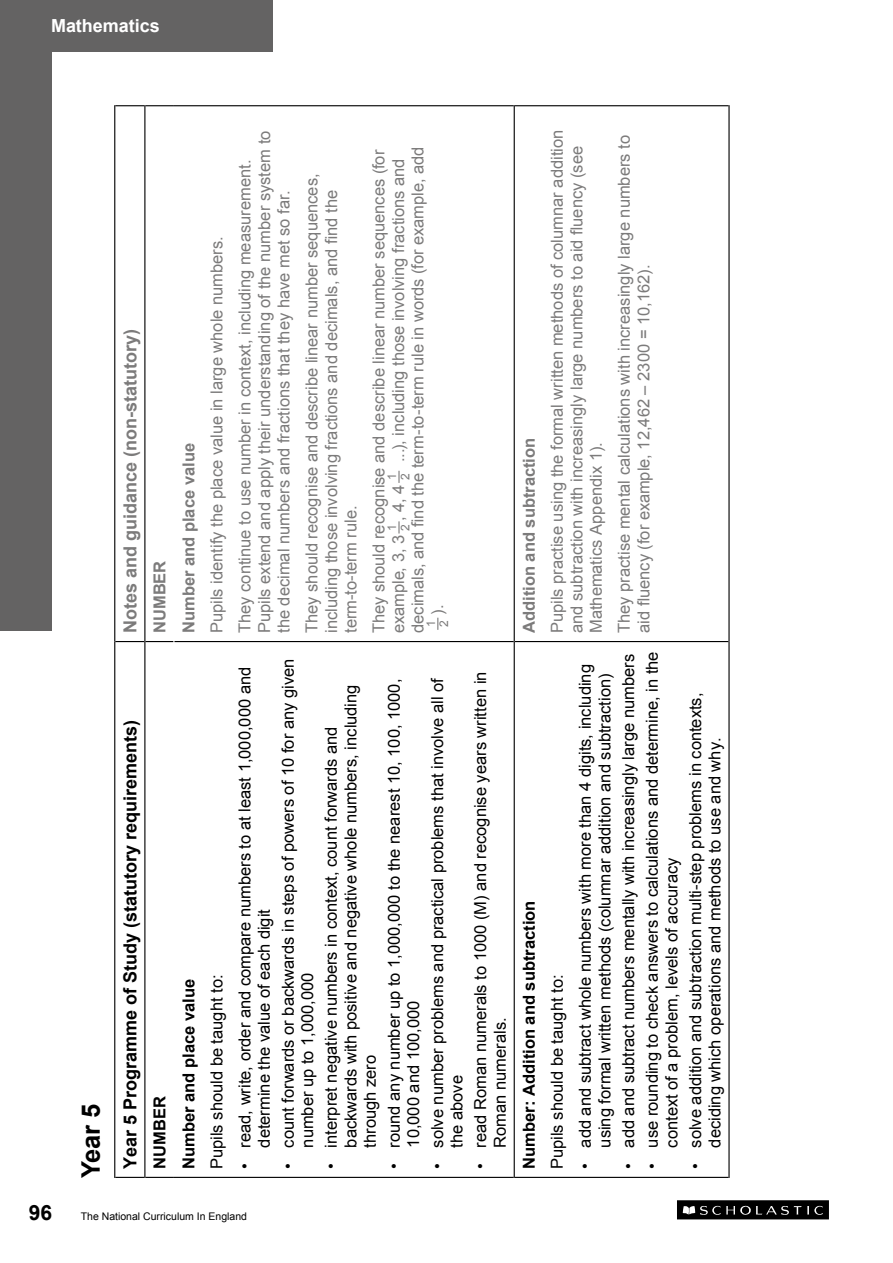
<style>
.page{position:relative;width:893px;height:1263px;background:#fff}
.page>*{position:absolute;margin:0;border:0;box-sizing:border-box;transform-origin:0 0}
.t1{font:700 25.5px "Arial";color:#000}
.t2{font:700 21px "Arial";color:#000}
.t3{font:700 18px "Arial";color:#000}
.t4{font:700 18px "Arial";color:#7c7b7b}
.t5{font:700 18px "Arial";color:#fff}
.t6{font:16.5px/19.5px "Arial";color:#000}
.t7{font:16.5px/19.5px "Arial";color:#7c7b7b}
.t8{font:700 16.5px "Arial";color:#000}
.t9{font:700 16.5px "Arial";color:#7c7b7b}
.t10{font:12px/13.2px "Arial";color:#7c7b7b}
.t11{font:10.5px "Arial";color:#000}
</style>
<div class="page">
<div style="left:677px;top:1200px;width:152px;height:19px;background:#000"></div>
<svg style="left:683px;top:1205px;width:140px;height:10px"></svg>
<div style="left:0;top:0;width:51px;height:631px;background:#646363"></div>
<div style="left:0;top:0;width:272px;height:51px;background:#646363"></div>
<hr style="left:114px;top:641px;width:1px;height:537px;background:#000">
<hr style="left:114px;top:105px;width:1px;height:536px;background:#000">
<hr style="left:144px;top:641px;width:1px;height:537px;background:#000">
<svg style="left:115px;top:1177px;width:59px;height:1px"></svg>
<hr style="left:144px;top:105px;width:1px;height:536px;background:#000">
<svg style="left:115px;top:641px;width:58px;height:1px"></svg>
<svg style="left:115px;top:105px;width:59px;height:1px"></svg>
<hr style="left:174px;top:1177px;width:340px;height:1px;background:#000">
<hr style="left:174px;top:641px;width:340px;height:1px;background:#000">
<hr style="left:174px;top:105px;width:340px;height:1px;background:#000">
<hr style="left:514px;top:641px;width:1px;height:537px;background:#000">
<hr style="left:515px;top:1177px;width:213px;height:1px;background:#000">
<hr style="left:514px;top:105px;width:1px;height:536px;background:#000">
<hr style="left:515px;top:641px;width:213px;height:1px;background:#000">
<hr style="left:515px;top:105px;width:213px;height:1px;background:#000">
<hr style="left:728px;top:641px;width:2px;height:537px;background:#000">
<hr style="left:728px;top:105px;width:2px;height:536px;background:#000">
<svg style="left:398px;top:521px;width:2px;height:12px"></svg>
<svg style="left:398px;top:471px;width:2px;height:12px"></svg>
<svg style="left:437px;top:618px;width:1px;height:12px"></svg>
<p class="t5" style="left:51px;top:14px;width:110px">Mathematics</p>
<h1 class="t1" style="left:74px;top:1178px;width:76px;rotate:-90deg">Year 5</h1>
<p class="t4" style="left:118px;top:633px;width:306px;rotate:-90deg">Notes and guidance (non-statutory)</p>
<p class="t9" style="left:149px;top:633px;width:74px;rotate:-90deg">NUMBER</p>
<p class="t3" style="left:118px;top:1169px;width:451px;rotate:-90deg">Year 5 Programme of Study (statutory requirements)</p>
<p class="t8" style="left:149px;top:1169px;width:74px;rotate:-90deg">NUMBER</p>
<p class="t9" style="left:178px;top:633px;width:191px;rotate:-90deg">Number and place value</p>
<p class="t7" style="left:255px;top:633px;width:504px;rotate:-90deg">Pupils extend and apply their understanding of the number system to the decimal numbers and fractions that they have met so far.</p>
<p class="t7" style="left:203px;top:633px;width:475px;line-height:28px;rotate:-90deg">Pupils identify the place value in large whole numbers.<br>They continue to use number in context, including measurement.</p>
<p class="t7" style="left:302px;top:633px;width:461px;rotate:-90deg">They should recognise and describe linear number sequences, including those involving fractions and decimals, and find the term-to-term rule.</p>
<p class="t7" style="left:389px;top:462px;width:305px;rotate:-90deg">...), including those involving fractions and</p>
<p class="t7" style="left:408px;top:633px;width:488px;rotate:-90deg">decimals, and find the term-to-term rule in words (for example, add</p>
<p class="t7" style="left:369px;top:633px;width:485px;rotate:-90deg">They should recognise and describe linear number sequences (for example, 3, 3 , 4, 4</p>
<p class="t10" style="left:385px;top:480px;width:8px;rotate:-90deg">1<br>2</p>
<p class="t10" style="left:385px;top:531px;width:8px;rotate:-90deg">1<br>2</p>
<p class="t7" style="left:428px;top:615px;width:11px;rotate:-90deg">).</p>
<p class="t10" style="left:424px;top:627px;width:8px;rotate:-90deg">1<br>2</p>
<p class="t8" style="left:178px;top:1169px;width:191px;rotate:-90deg">Number and place value</p>
<p class="t6" style="left:207px;top:1169px;width:196px;rotate:-90deg">Pupils should be taught to:</p>
<p class="t6" style="left:235px;top:1147px;width:482px;text-indent:-21px;rotate:-90deg">• read, write, order and compare numbers to at least 1,000,000 and determine the value of each digit</p>
<p class="t6" style="left:278px;top:1147px;width:490px;text-indent:-21px;rotate:-90deg">• count forwards or backwards in steps of powers of 10 for any given number up to 1,000,000</p>
<p class="t6" style="left:322px;top:1147px;width:464px;text-indent:-21px;rotate:-90deg">• interpret negative numbers in context, count forwards and backwards with positive and negative whole numbers, including through zero</p>
<p class="t6" style="left:384px;top:1147px;width:470px;text-indent:-21px;rotate:-90deg">• round any number up to 1,000,000 to the nearest 10, 100, 1000,<br>10,000 and 100,000</p>
<p class="t6" style="left:428px;top:1147px;width:472px;text-indent:-21px;rotate:-90deg">• solve number problems and practical problems that involve all of the above</p>
<p class="t6" style="left:471px;top:1147px;width:477px;text-indent:-21px;rotate:-90deg">• read Roman numerals to 1000 (M) and recognise years written in<br>Roman numerals.</p>
<p class="t2" style="left:29px;top:1199px;width:25px">96</p>
<p class="t11" style="left:81px;top:1209px;width:168px">The National Curriculum In England</p>
<p class="t9" style="left:518px;top:633px;width:197px;rotate:-90deg">Addition and subtraction</p>
<p class="t8" style="left:518px;top:1169px;width:270px;rotate:-90deg">Number: Addition and subtraction</p>
<p class="t7" style="left:547px;top:633px;width:505px;rotate:-90deg">Pupils practise using the formal written methods of columnar addition and subtraction with increasingly large numbers to aid fluency (see<br>Mathematics Appendix 1).</p>
<p class="t7" style="left:614px;top:633px;width:499px;rotate:-90deg">They practise mental calculations with increasingly large numbers to aid fluency (for example, 12,462 – 2300 = 10,162).</p>
<p class="t6" style="left:547px;top:1169px;width:196px;rotate:-90deg">Pupils should be taught to:</p>
<p class="t6" style="left:575px;top:1147px;width:485px;text-indent:-21px;rotate:-90deg">• add and subtract whole numbers with more than 4 digits, including using formal written methods (columnar addition and subtraction)</p>
<p class="t6" style="left:619px;top:1169px;width:516px;rotate:-90deg">• add and subtract numbers mentally with increasingly large numbers</p>
<p class="t6" style="left:642px;top:1147px;width:498px;text-indent:-21px;rotate:-90deg">• use rounding to check answers to calculations and determine, in the context of a problem, levels of accuracy</p>
<p class="t6" style="left:686px;top:1147px;width:456px;text-indent:-21px;rotate:-90deg">• solve addition and subtraction multi-step problems in contexts, deciding which operations and methods to use and why.</p>
</div>
